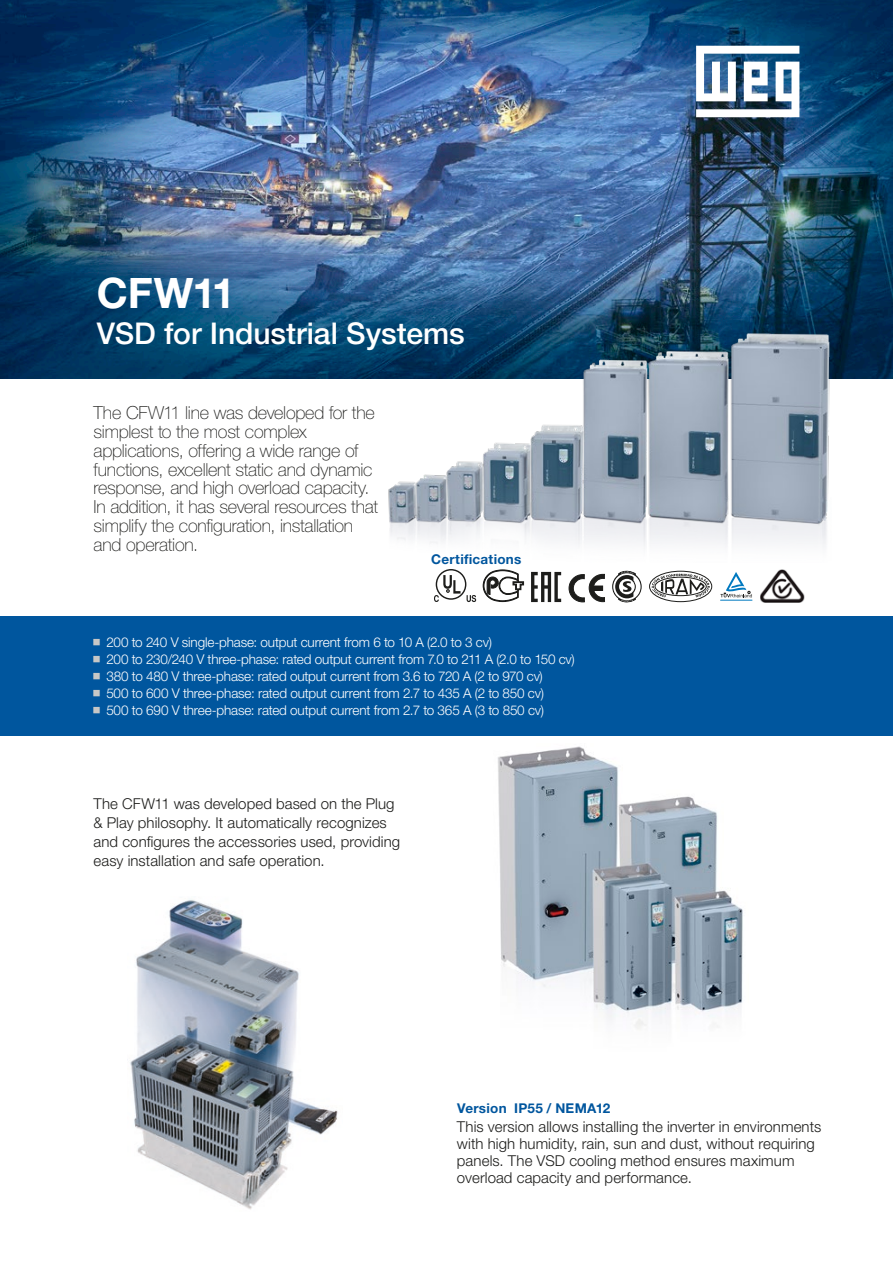
<style>
.page{position:relative;width:893px;height:1263px;background:#fff}
.page>*{position:absolute;margin:0;border:0;box-sizing:border-box;transform-origin:0 0}
.t1{font:700 42px "Helvetica Neue LT Pro";letter-spacing:-.015em;color:#fff}
.t2{font:500 30px "Helvetica Neue LT Pro";letter-spacing:-.005em;color:#fff}
.t3{font:100 18px/18.9px "Helvetica Neue LT Pro";letter-spacing:-.015em;color:#1d1d1b}
.t4{font:300 15px/18.9px "Helvetica Neue LT Pro";letter-spacing:.005em;color:#1d1d1b}
.t5{font:300 13.5px/17px "Helvetica Neue LT Pro";letter-spacing:-.01em;color:#fff}
.t6{font:700 13.5px "Helvetica Neue LT Pro";letter-spacing:.02em;color:#00569e}
</style>
<div class="page">
<div style="left:0;top:617px;width:893px;height:119px;background:#00569e"></div>
<img style="left:0;top:0;width:893px;height:378px">
<svg style="left:696px;top:46px;width:103px;height:71px"></svg>
<img style="left:497px;top:746px;width:246px;height:283px">
<img style="left:386px;top:330px;width:445px;height:217px">
<img style="left:130px;top:900px;width:208px;height:310px">
<svg style="left:568px;top:574px;width:37px;height:28px"></svg>
<div style="left:593px;top:586px;width:10px;height:4px;border:1px solid #1d1d1b"></div>
<svg style="left:531px;top:572px;width:30px;height:30px"></svg>
<img style="left:760px;top:570px;width:44px;height:33px">
<div style="left:649px;top:571px;width:63px;height:31px;border:1px solid #1d1d1b;border-radius:50%"></div>
<svg style="left:652px;top:574px;width:58px;height:23px"></svg>
<svg style="left:434px;top:575px;width:26px;height:27px"></svg>
<svg style="left:467px;top:595px;width:9px;height:7px"></svg>
<div style="left:436px;top:569px;width:30px;height:31px;border:1px solid #1d1d1b;border-radius:50%"></div>
<svg style="left:483px;top:570px;width:41px;height:32px"></svg>
<svg style="left:612px;top:570px;width:30px;height:33px"></svg>
<hr style="left:720px;top:600px;width:32px;height:1px;background:#0079c0">
<svg style="left:720px;top:572px;width:32px;height:25px"></svg>
<h1 class="t1" style="left:97px;top:266px;width:140px">CFW11</h1>
<h2 class="t2" style="left:97px;top:316px;width:369px">VSD for Industrial Systems</h2>
<p class="t3" style="left:94px;top:403px;width:286px">The CFW11 line was developed for the simplest to the most complex applications, offering a wide range of functions, excellent static and dynamic response, and high overload capacity.<br>In addition, it has several resources that simplify the configuration, installation and operation.</p>
<p class="t6" style="left:431px;top:550px;width:92px">Certifications</p>
<p class="t5" style="left:106px;top:633px;width:470px">200 to 240 V single-phase: output current from 6 to 10 A (2.0 to 3 cv)<br>200 to 230/240 V three-phase: rated output current from 7.0 to 211 A (2.0 to 150 cv)<br>380 to 480 V three-phase: rated output current from 3.6 to 720 A (2 to 970 cv)<br>500 to 600 V three-phase: rated output current from 2.7 to 435 A (2 to 850 cv)<br>500 to 690 V three-phase: rated output current from 2.7 to 365 A (3 to 850 cv)</p>
<p class="t4" style="left:94px;top:794px;width:308px">The CFW11 was developed based on the Plug &amp; Play philosophy. It automatically recognizes and configures the accessories used, providing easy installation and safe operation.</p>
<p class="t6" style="left:457px;top:1099px;width:155px">Version IP55 / NEMA12</p>
<p class="t4" style="left:457px;top:1118px;width:366px;line-height:17px">This version allows installing the inverter in environments with high humidity, rain, sun and dust, without requiring panels. The VSD cooling method ensures maximum overload capacity and performance.</p>
</div>
